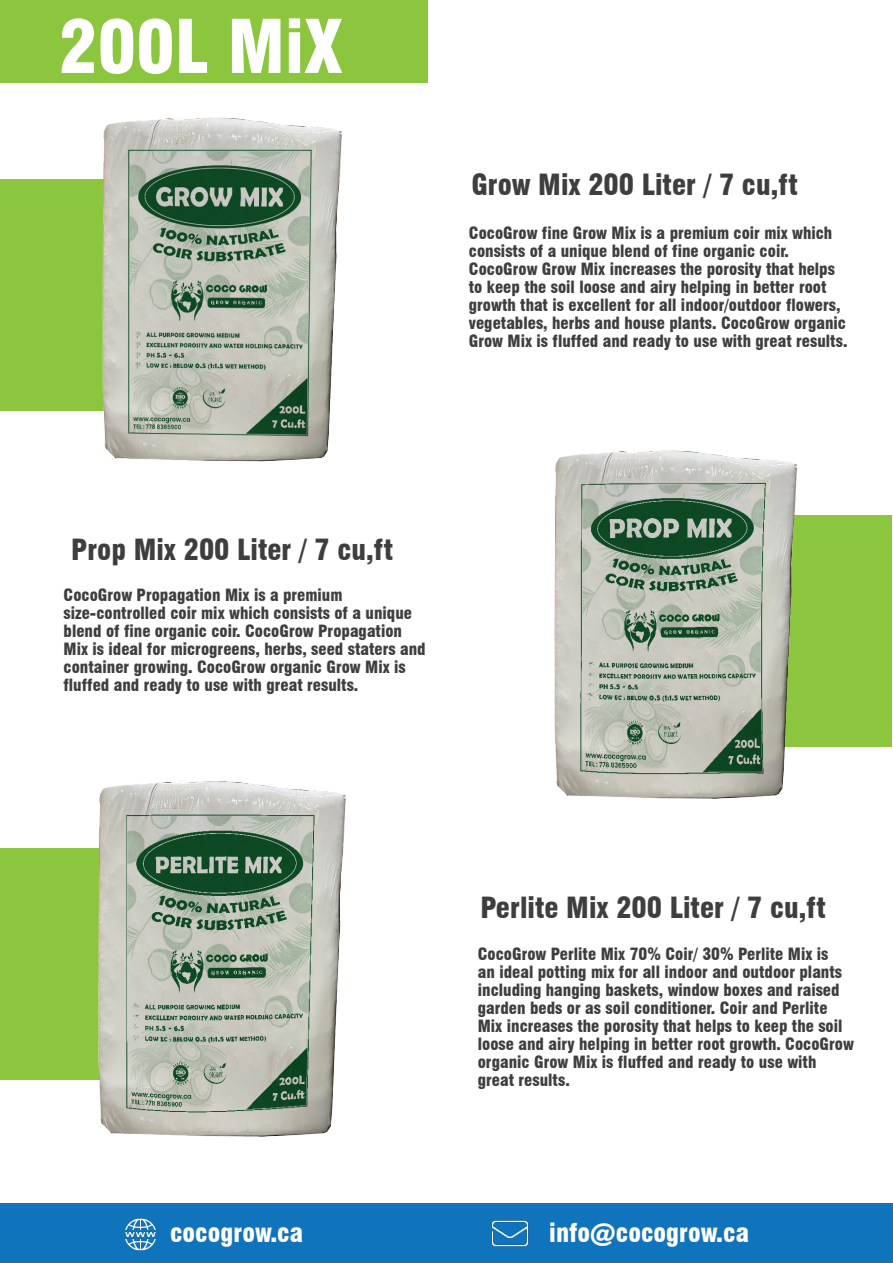
<style>
.page{position:relative;width:893px;height:1263px;background:#fff}
.page>*{position:absolute;margin:0;border:0;box-sizing:border-box;transform-origin:0 0}
.t1{font:900 condensed 72px "Swiss 721 BT";color:#fff}
.t2{font:900 condensed 28.5px "Swiss 721 BT";color:#3e3e3f}
.t3{font:900 condensed 25.5px "Swiss 721 BT";color:#fff}
.t4{font:900 condensed 16.5px/18px "Swiss 721 BT";color:#3e3e3f}
</style>
<div class="page">
<div style="left:0;top:1203px;width:893px;height:60px;background:#1074bc"></div>
<div style="left:0;top:0;width:428px;height:83px;background:#8bc63e"></div>
<div style="left:0;top:849px;width:118px;height:231px;background:#8bc63e"></div>
<div style="left:0;top:180px;width:119px;height:231px;background:#8bc63e"></div>
<div style="left:772px;top:515px;width:119px;height:232px;background:#8bc63e"></div>
<img style="left:46px;top:780px;width:300px;height:357px">
<img style="left:52px;top:117px;width:290px;height:345px">
<img style="left:554px;top:450px;width:243px;height:349px">
<img style="left:125px;top:1218px;width:31px;height:33px">
<img style="left:491px;top:1220px;width:38px;height:27px">
<h1 class="t1" style="left:59px;top:4px;width:285px">200L MiX</h1>
<h2 class="t2" style="left:471px;top:168px;width:328px">Grow Mix 200 Liter / 7 cu,ft</h2>
<p class="t4" style="left:469px;top:224px;width:380px">CocoGrow fine Grow Mix is a premium coir mix which consists of a unique blend of fine organic coir.<br>CocoGrow Grow Mix increases the porosity that helps to keep the soil loose and airy helping in better root growth that is excellent for all indoor/outdoor flowers, vegetables, herbs and house plants. CocoGrow organic Grow Mix is fluffed and ready to use with great results.</p>
<h2 class="t2" style="left:71px;top:533px;width:323px">Prop Mix 200 Liter / 7 cu,ft</h2>
<p class="t4" style="left:64px;top:586px;width:364px">CocoGrow Propagation Mix is a premium size-controlled coir mix which consists of a unique blend of fine organic coir. CocoGrow Propagation Mix is ideal for microgreens, herbs, seed staters and container growing. CocoGrow organic Grow Mix is fluffed and ready to use with great results.</p>
<h2 class="t2" style="left:480px;top:890px;width:347px">Perlite Mix 200 Liter / 7 cu,ft</h2>
<p class="t4" style="left:478px;top:945px;width:378px">CocoGrow Perlite Mix 70% Coir/ 30% Perlite Mix is<br>an ideal potting mix for all indoor and outdoor plants including hanging baskets, window boxes and raised garden beds or as soil conditioner. Coir and Perlite Mix increases the porosity that helps to keep the soil loose and airy helping in better root growth. CocoGrow organic Grow Mix is fluffed and ready to use with great results.</p>
<h3 class="t3" style="left:170px;top:1217px;width:135px">cocogrow.ca</h3>
<h3 class="t3" style="left:549px;top:1217px;width:201px">info@cocogrow.ca</h3>
</div>
